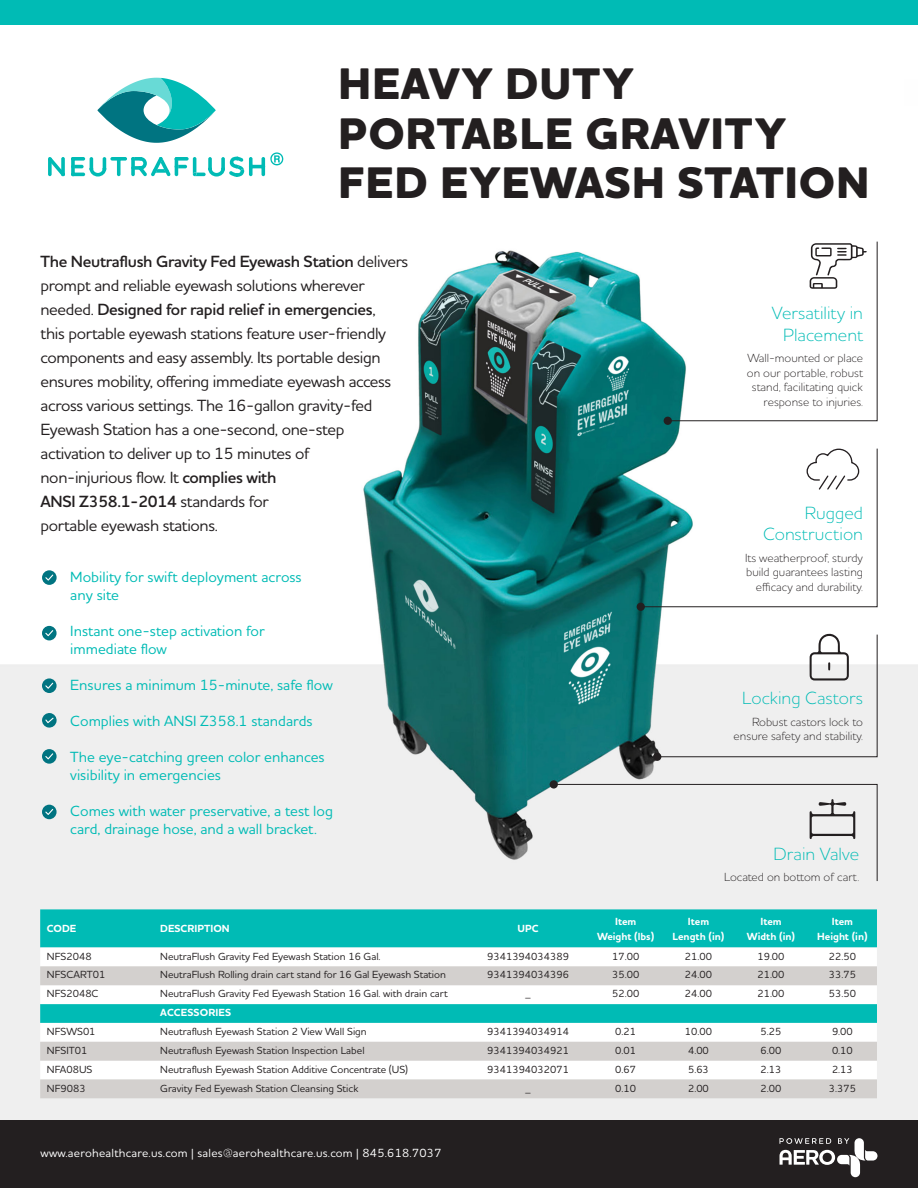
<style>
.page{position:relative;width:918px;height:1188px;background:#fff}
.page>*{position:absolute;margin:0;border:0;box-sizing:border-box;transform-origin:0 0}
.t1{font:800 45px/49.5px "Houschka Pro";letter-spacing:.015em;color:#231f20}
.t2{font:300 18px/21.6px "Houschka Pro";color:#00bbb5;text-align:right}
.t3{font:500 16.5px/24px "Houschka Pro";letter-spacing:-.02em;color:#231f20}
.t4{font:600 16.5px "Houschka Pro";letter-spacing:-.02em;color:#231f20}
.t5{font:500 15px/18px "Houschka Pro";color:#00bbb5}
.t6{font:300 12px/14.4px "Houschka Pro";color:#231f20;text-align:right}
.t7{font:500 12px "Houschka Pro";letter-spacing:.02em;color:#fff}
.t8{font:500 10.5px "Houschka Pro";color:#231f20}
.Main_Descriptions_para{font:700 10.5px/15px "Houschka Pro";color:#fff;text-align:center}
.s1{font-weight:600}
.s2{font-weight:500}
</style>
<div class="page">
<img style="left:0;top:24px;width:918px;height:1096px">
<div style="left:0;top:1120px;width:918px;height:68px;background:#231f20"></div>
<svg style="left:779px;top:1138px;width:99px;height:39px"></svg>
<div style="left:0;top:0;width:918px;height:24px;background:#00bbb5"></div>
<hr style="left:71px;top:157px;width:14px;height:4px;background:#0cbeb8;border-radius:2px">
<hr style="left:71px;top:173px;width:14px;height:3px;background:#00bbb5;border-radius:2px">
<svg style="left:47px;top:157px;width:37px;height:20px"></svg>
<hr style="left:90px;top:157px;width:3px;height:14px;background:#00bbb5;border-radius:2px">
<hr style="left:103px;top:157px;width:3px;height:14px;background:#00bbb5;border-radius:2px">
<svg style="left:90px;top:167px;width:16px;height:10px"></svg>
<svg style="left:110px;top:157px;width:17px;height:4px"></svg>
<svg style="left:117px;top:157px;width:4px;height:19px"></svg>
<svg style="left:117px;top:157px;width:4px;height:4px"></svg>
<svg style="left:131px;top:157px;width:56px;height:19px"></svg>
<hr style="left:262px;top:157px;width:3px;height:19px;background:#00bbb5;border-radius:2px">
<hr style="left:249px;top:165px;width:16px;height:3px;background:#00bbb5;border-radius:2px">
<svg style="left:193px;top:157px;width:60px;height:20px"></svg>
<svg style="left:97px;top:78px;width:119px;height:65px"></svg>
<svg style="left:42px;top:570px;width:15px;height:15px"></svg>
<svg style="left:45px;top:575px;width:8px;height:6px"></svg>
<div style="left:42px;top:626px;width:15px;height:14px;background:#007481;border-radius:50%"></div>
<svg style="left:45px;top:630px;width:8px;height:6px"></svg>
<svg style="left:42px;top:678px;width:15px;height:15px"></svg>
<svg style="left:45px;top:683px;width:8px;height:6px"></svg>
<svg style="left:42px;top:713px;width:15px;height:15px"></svg>
<svg style="left:42px;top:749px;width:15px;height:15px"></svg>
<svg style="left:45px;top:753px;width:8px;height:6px"></svg>
<div style="left:42px;top:805px;width:15px;height:14px;background:#007481;border-radius:50%"></div>
<svg style="left:45px;top:809px;width:8px;height:6px"></svg>
<div style="left:664px;top:417px;width:8px;height:8px;background:#231f20;border-radius:50%"></div>
<svg style="left:667px;top:241px;width:211px;height:180px"></svg>
<svg style="left:262px;top:152px;width:21px;height:16px"></svg>
<div style="left:904px;top:79px;width:14px;height:27px;background:#fefefe"></div>
<div style="left:40px;top:909px;width:837px;height:39px;background:#00bbb5"></div>
<svg style="left:40px;top:948px;width:837px;height:131px"></svg>
<svg style="left:40px;top:966px;width:837px;height:95px"></svg>
<div style="left:40px;top:1079px;width:837px;height:19px;background:#d3d0ce"></div>
<svg style="left:640px;top:448px;width:238px;height:159px"></svg>
<div style="left:637px;top:603px;width:8px;height:8px;background:#231f20;border-radius:50%"></div>
<svg style="left:657px;top:633px;width:221px;height:124px"></svg>
<div style="left:653px;top:753px;width:8px;height:8px;background:#231f20;border-radius:50%"></div>
<div style="left:553px;top:784px;width:325px;height:97px;background:#efefef"></div>
<div style="left:550px;top:780px;width:8px;height:9px;background:#231f20;border-radius:50%"></div>
<p class="t1" style="left:338px;top:61px;width:533px">HEAVY DUTY<br>PORTABLE GRAVITY<br>FED EYEWASH STATION</p>
<p class="t3" style="left:41px;top:249px;width:369px"><span class="s1">The Neutraflush Gravity Fed Eyewash Station</span> delivers prompt and reliable eyewash solutions wherever needed. <span class="s1">Designed for rapid relief in emergencies</span>,<br>this portable eyewash stations feature user-friendly components and easy assembly. Its portable design ensures mobility, offering immediate eyewash access across various settings. The 16-gallon gravity-fed Eyewash Station has a one-second, one-step activation to deliver up to 15 minutes of</p>
<p class="t3" style="left:41px;top:465px;width:237px">non-injurious flow. It <span class="s1">complies with</span></p>
<p class="t4" style="left:41px;top:491px;width:230px">ANSI Z358.1-2014 <span class="s2">standards for</span></p>
<p class="t3" style="left:41px;top:513px;width:179px">portable eyewash stations.</p>
<p class="t5" style="left:70px;top:568px;width:233px">Mobility for swift deployment across</p>
<p class="t5" style="left:70px;top:586px;width:50px">any site</p>
<p class="t5" style="left:70px;top:622px;width:196px">Instant one-step activation for</p>
<p class="t5" style="left:70px;top:640px;width:98px">immediate flow</p>
<p class="t5" style="left:70px;top:676px;width:264px">Ensures a minimum 15-minute, safe flow</p>
<p class="t5" style="left:70px;top:712px;width:244px">Complies with ANSI Z358.1 standards</p>
<p class="t5" style="left:70px;top:748px;width:256px">The eye-catching green color enhances visibility in emergencies</p>
<p class="t5" style="left:70px;top:802px;width:264px">Comes with water preservative, a test log card, drainage hose, and a wall bracket.</p>
<p class="t2" style="left:772px;top:302px;width:93px">Versatility in<br>Placement</p>
<p class="t6" style="left:747px;top:351px;width:118px">Wall-mounted or place on our portable, robust stand, facilitating quick response to injuries.</p>
<p class="t2" style="left:763px;top:501px;width:101px">Rugged<br>Construction</p>
<p class="t6" style="left:745px;top:550px;width:119px">Its weatherproof, sturdy build guarantees lasting efficacy and durability.</p>
<p class="t2" style="left:742px;top:687px;width:122px">Locking Castors</p>
<p class="t6" style="left:734px;top:714px;width:131px">Robust castors lock to ensure safety and stability.</p>
<p class="t2" style="left:774px;top:842px;width:87px">Drain Valve</p>
<p class="t6" style="left:724px;top:870px;width:137px">Located on bottom of cart.</p>
<p class="Main_Descriptions_para" style="left:47px;top:922px;width:31px">CODE</p>
<p class="Main_Descriptions_para" style="left:160px;top:922px;width:71px">DESCRIPTION</p>
<p class="Main_Descriptions_para" style="left:517px;top:922px;width:23px">UPC</p>
<p class="Main_Descriptions_para" style="left:597px;top:914px;width:59px">Item<br>Weight (lbs)</p>
<p class="Main_Descriptions_para" style="left:673px;top:914px;width:53px">Item<br>Length (in)</p>
<p class="Main_Descriptions_para" style="left:747px;top:914px;width:50px">Item<br>Width (in)</p>
<p class="Main_Descriptions_para" style="left:817px;top:914px;width:52px">Item<br>Height (in)</p>
<p class="t8" style="left:47px;top:949px;width:46px">NFS2048</p>
<p class="t8" style="left:160px;top:949px;width:222px">NeutraFlush Gravity Fed Eyewash Station 16 Gal.</p>
<p class="t8" style="left:487px;top:949px;width:83px">9341394034389</p>
<p class="t8" style="left:612px;top:949px;width:29px">17.00</p>
<p class="t8" style="left:685px;top:949px;width:29px">21.00</p>
<p class="t8" style="left:757px;top:949px;width:29px">19.00</p>
<p class="t8" style="left:829px;top:949px;width:29px">22.50</p>
<p class="t8" style="left:47px;top:968px;width:60px">NFSCART01</p>
<p class="t8" style="left:160px;top:968px;width:287px">NeutraFlush Rolling drain cart stand for 16 Gal Eyewash Station</p>
<p class="t8" style="left:487px;top:968px;width:83px">9341394034396</p>
<p class="t8" style="left:612px;top:968px;width:29px">35.00</p>
<p class="t8" style="left:685px;top:968px;width:29px">24.00</p>
<p class="t8" style="left:757px;top:968px;width:29px">21.00</p>
<p class="t8" style="left:829px;top:968px;width:29px">33.75</p>
<p class="t8" style="left:47px;top:987px;width:53px">NFS2048C</p>
<p class="t8" style="left:160px;top:987px;width:289px">NeutraFlush Gravity Fed Eyewash Station 16 Gal. with drain cart</p>
<p class="t8" style="left:526px;top:987px;width:7px">_</p>
<p class="t8" style="left:612px;top:987px;width:29px">52.00</p>
<p class="t8" style="left:685px;top:987px;width:29px">24.00</p>
<p class="t8" style="left:757px;top:987px;width:29px">21.00</p>
<p class="t8" style="left:829px;top:987px;width:29px">53.50</p>
<p class="Main_Descriptions_para" style="left:160px;top:1005px;width:73px">ACCESSORIES</p>
<p class="t8" style="left:47px;top:1025px;width:50px">NFSWS01</p>
<p class="t8" style="left:160px;top:1025px;width:208px">Neutraflush Eyewash Station 2 View Wall Sign</p>
<p class="t8" style="left:487px;top:1025px;width:83px">9341394034914</p>
<p class="t8" style="left:615px;top:1025px;width:22px">0.21</p>
<p class="t8" style="left:685px;top:1025px;width:29px">10.00</p>
<p class="t8" style="left:761px;top:1025px;width:22px">5.25</p>
<p class="t8" style="left:832px;top:1025px;width:22px">9.00</p>
<p class="t8" style="left:47px;top:1044px;width:42px">NFSIT01</p>
<p class="t8" style="left:160px;top:1044px;width:206px">Neutraflush Eyewash Station Inspection Label</p>
<p class="t8" style="left:487px;top:1044px;width:83px">9341394034921</p>
<p class="t8" style="left:615px;top:1044px;width:22px">0.01</p>
<p class="t8" style="left:688px;top:1044px;width:22px">4.00</p>
<p class="t8" style="left:761px;top:1044px;width:22px">6.00</p>
<p class="t8" style="left:832px;top:1044px;width:22px">0.10</p>
<p class="t8" style="left:47px;top:1062px;width:47px">NFA08US</p>
<p class="t8" style="left:160px;top:1062px;width:249px">Neutraflush Eyewash Station Additive Concentrate (US)</p>
<p class="t8" style="left:487px;top:1062px;width:83px">9341394032071</p>
<p class="t8" style="left:615px;top:1062px;width:22px">0.67</p>
<p class="t8" style="left:688px;top:1062px;width:22px">5.63</p>
<p class="t8" style="left:761px;top:1062px;width:22px">2.13</p>
<p class="t8" style="left:832px;top:1062px;width:22px">2.13</p>
<p class="t8" style="left:47px;top:1081px;width:40px">NF9083</p>
<p class="t8" style="left:160px;top:1081px;width:200px">Gravity Fed Eyewash Station Cleansing Stick</p>
<p class="t8" style="left:526px;top:1081px;width:7px">_</p>
<p class="t8" style="left:615px;top:1081px;width:22px">0.10</p>
<p class="t8" style="left:688px;top:1081px;width:22px">2.00</p>
<p class="t8" style="left:761px;top:1081px;width:22px">2.00</p>
<p class="t8" style="left:829px;top:1081px;width:29px">3.375</p>
<p class="t7" style="left:41px;top:1146px;width:403px">www.aerohealthcare.us.com | sales@aerohealthcare.us.com | 845.618.7037</p>
</div>
